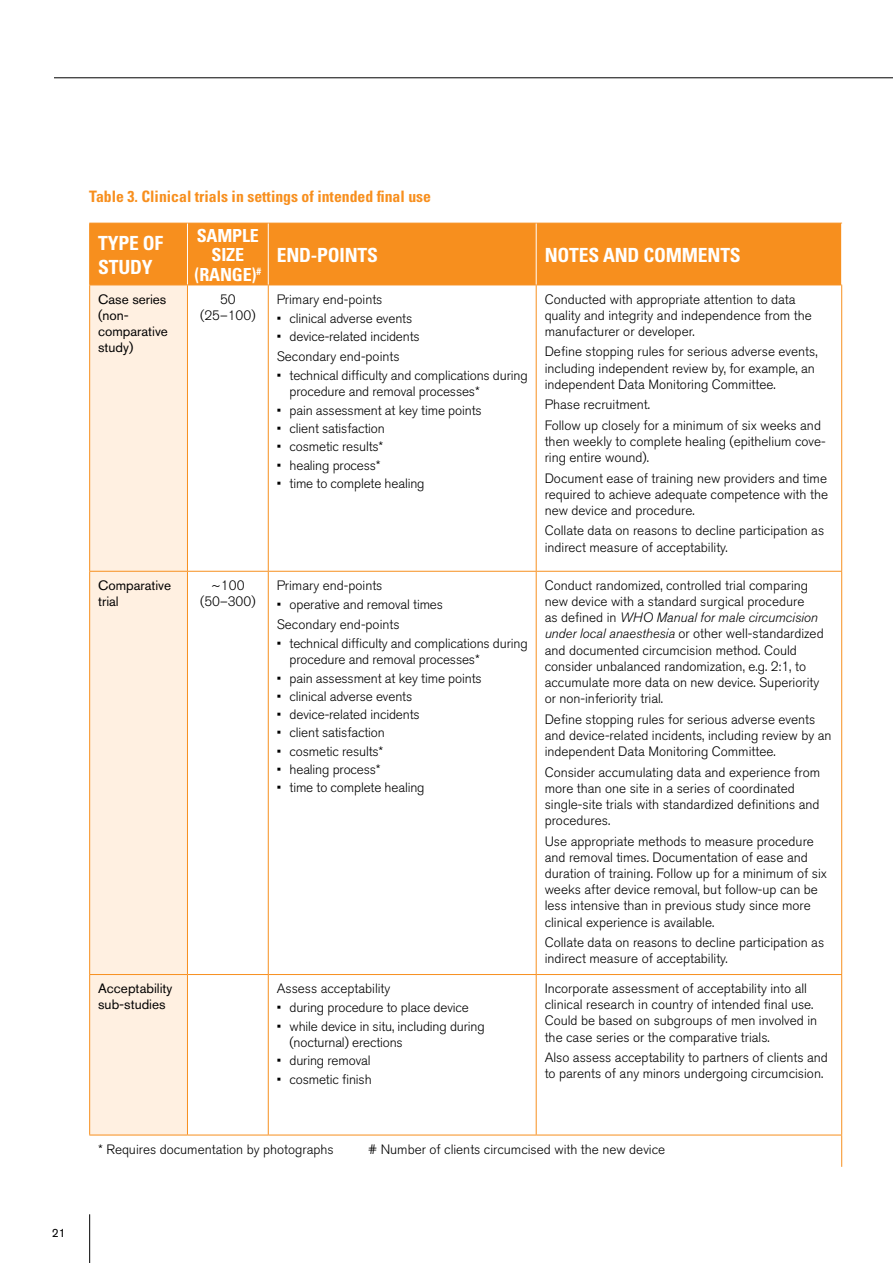
<style>
.page{position:relative;width:893px;height:1263px;background:#fff}
.page>*{position:absolute;margin:0;border:0;box-sizing:border-box;transform-origin:0 0}
.t1{font:700 condensed 19.5px/23.4px "Univers";letter-spacing:-.01em;color:#fff}
.t2{font:700 condensed 18px/19.5px "Univers";letter-spacing:-.01em;color:#fff;text-align:center}
.t3{font:700 condensed 15.75px "Univers";color:#f78f1e}
.t4{font:300 13.5px/16.2px "Akzidenz Grotesk BQ";color:#000}
.t5{font:13.5px/16.2px "Akzidenz Grotesk BQ";color:#000}
.t6{font:12px "Akzidenz Grotesk BQ";color:#000}
.s1{font-style:italic}
</style>
<div class="page">
<hr style="left:89px;top:1214px;width:1px;height:49px;background:#000">
<hr style="left:54px;top:78px;width:839px;height:1px;background:#000">
<div style="left:90px;top:224px;width:751px;height:61px;background:#f78f1e"></div>
<div style="left:90px;top:286px;width:97px;height:849px;background:#fff0e1"></div>
<hr style="left:268px;top:285px;width:1px;height:286px;background:#f78f1e">
<hr style="left:536px;top:285px;width:1px;height:286px;background:#f78f1e">
<hr style="left:841px;top:285px;width:1px;height:286px;background:#f78f1e">
<hr style="left:89px;top:571px;width:98px;height:1px;background:#f78f1e">
<hr style="left:187px;top:571px;width:81px;height:1px;background:#f78f1e">
<hr style="left:268px;top:571px;width:268px;height:1px;background:#f78f1e">
<hr style="left:268px;top:572px;width:1px;height:402px;background:#f78f1e">
<hr style="left:536px;top:571px;width:306px;height:1px;background:#f78f1e">
<hr style="left:536px;top:572px;width:1px;height:402px;background:#f78f1e">
<hr style="left:841px;top:572px;width:1px;height:402px;background:#f78f1e">
<hr style="left:89px;top:974px;width:98px;height:1px;background:#f78f1e">
<hr style="left:187px;top:974px;width:81px;height:1px;background:#f78f1e">
<hr style="left:268px;top:974px;width:268px;height:1px;background:#f78f1e">
<hr style="left:268px;top:975px;width:1px;height:160px;background:#f78f1e">
<hr style="left:536px;top:974px;width:306px;height:1px;background:#f78f1e">
<hr style="left:536px;top:975px;width:1px;height:160px;background:#f78f1e">
<hr style="left:841px;top:975px;width:1px;height:160px;background:#f78f1e">
<hr style="left:841px;top:1135px;width:1px;height:32px;background:#f78f1e">
<hr style="left:89px;top:223px;width:98px;height:1px;background:#f78f1e">
<hr style="left:89px;top:223px;width:1px;height:62px;background:#f78f1e">
<hr style="left:187px;top:223px;width:81px;height:1px;background:#f78f1e">
<hr style="left:268px;top:223px;width:268px;height:1px;background:#f78f1e">
<hr style="left:536px;top:223px;width:306px;height:1px;background:#f78f1e">
<hr style="left:187px;top:285px;width:81px;height:1px;background:#f78f1e">
<hr style="left:268px;top:285px;width:268px;height:1px;background:#f78f1e">
<hr style="left:536px;top:285px;width:306px;height:1px;background:#f78f1e">
<hr style="left:187px;top:1135px;width:81px;height:1px;background:#f78f1e">
<hr style="left:268px;top:1135px;width:268px;height:1px;background:#f78f1e">
<hr style="left:536px;top:1135px;width:306px;height:1px;background:#f78f1e">
<hr style="left:187px;top:223px;width:1px;height:62px;background:#fff">
<hr style="left:268px;top:223px;width:1px;height:62px;background:#fff">
<hr style="left:536px;top:223px;width:1px;height:62px;background:#fff">
<hr style="left:841px;top:223px;width:1px;height:62px;background:#fff">
<hr style="left:89px;top:285px;width:98px;height:1px;background:#f78f1e">
<hr style="left:89px;top:285px;width:1px;height:286px;background:#f78f1e">
<hr style="left:187px;top:285px;width:1px;height:286px;background:#f78f1e">
<hr style="left:89px;top:572px;width:1px;height:402px;background:#f78f1e">
<hr style="left:187px;top:572px;width:1px;height:402px;background:#f78f1e">
<hr style="left:89px;top:975px;width:1px;height:160px;background:#f78f1e">
<hr style="left:187px;top:975px;width:1px;height:160px;background:#f78f1e">
<hr style="left:89px;top:1135px;width:98px;height:1px;background:#f78f1e">
<p class="t3" style="left:89px;top:186px;width:343px">TABLE 3. CLINICAL TRIALS IN SETTINGS OF INTENDED FINAL USE</p>
<h1 class="t1" style="left:98px;top:231px;width:66px">TYPE OF<br>STUDY</h1>
<h2 class="t2" style="left:195px;top:225px;width:68px">SAMPLE<br>SIZE (RANGE)<sup>#</sup></h2>
<h1 class="t1" style="left:277px;top:243px;width:103px">END-POINTS</h1>
<h1 class="t1" style="left:545px;top:243px;width:198px">NOTES AND COMMENTS</h1>
<p class="t5" style="left:98px;top:291px;width:71px">Case series (non&shy;comparative study)</p>
<p class="t4" style="left:200px;top:291px;width:57px;text-align:center">50 (25–100)</p>
<p class="t4" style="left:277px;top:291px;width:107px">Primary end-points</p>
<p class="t4" style="left:277px;top:310px;width:137px">• clinical adverse events</p>
<p class="t4" style="left:277px;top:327px;width:144px;line-height:19.4px">• device-related incidents<br>Secondary end-points</p>
<p class="t4" style="left:290px;top:368px;width:240px;text-indent:-13px">• technical difficulty and complications during procedure and removal processes*</p>
<p class="t4" style="left:277px;top:402px;width:206px">• pain assessment at key time points</p>
<p class="t4" style="left:277px;top:420px;width:110px">• client satisfaction</p>
<p class="t4" style="left:277px;top:439px;width:108px">• cosmetic results*</p>
<p class="t4" style="left:277px;top:457px;width:105px">• healing process*</p>
<p class="t4" style="left:277px;top:475px;width:149px">• time to complete healing</p>
<p class="t5" style="left:98px;top:577px;width:75px">Comparative trial</p>
<p class="t4" style="left:200px;top:577px;width:57px;text-align:center">~100 (50–300)</p>
<p class="t4" style="left:277px;top:577px;width:107px">Primary end-points</p>
<p class="t4" style="left:277px;top:595px;width:168px;line-height:19.4px">• operative and removal times<br>Secondary end-points</p>
<p class="t4" style="left:290px;top:635px;width:240px;text-indent:-13px">• technical difficulty and complications during procedure and removal processes*</p>
<p class="t4" style="left:277px;top:670px;width:206px">• pain assessment at key time points</p>
<p class="t4" style="left:277px;top:688px;width:137px">• clinical adverse events</p>
<p class="t4" style="left:277px;top:707px;width:144px">• device-related incidents</p>
<p class="t4" style="left:277px;top:725px;width:110px">• client satisfaction</p>
<p class="t4" style="left:277px;top:743px;width:108px">• cosmetic results*</p>
<p class="t4" style="left:277px;top:762px;width:105px">• healing process*</p>
<p class="t4" style="left:277px;top:780px;width:149px">• time to complete healing</p>
<p class="t5" style="left:98px;top:980px;width:76px">Acceptability sub-studies</p>
<p class="t4" style="left:277px;top:980px;width:115px">Assess acceptability</p>
<p class="t4" style="left:277px;top:1000px;width:194px">• during procedure to place device</p>
<p class="t4" style="left:290px;top:1018px;width:197px;text-indent:-13px">• while device in situ, including during (nocturnal) erections</p>
<p class="t4" style="left:277px;top:1053px;width:95px">• during removal</p>
<p class="t4" style="left:277px;top:1071px;width:96px">• cosmetic finish</p>
<p class="t4" style="left:545px;top:291px;width:269px">Conducted with appropriate attention to data quality and integrity and independence from the manufacturer or developer.</p>
<p class="t4" style="left:545px;top:344px;width:274px">Define stopping rules for serious adverse events, including independent review by, for example, an independent Data Monitoring Committee.</p>
<p class="t4" style="left:545px;top:395px;width:278px;line-height:20.4px">Phase recruitment.<br>Follow up closely for a minimum of six weeks and</p>
<p class="t4" style="left:545px;top:433px;width:283px">then weekly to complete healing (epithelium cove&shy;ring entire wound).</p>
<p class="t4" style="left:545px;top:470px;width:285px;text-align:justify">Document ease of training new providers and time required to achieve adequate competence with the new device and procedure.</p>
<p class="t4" style="left:545px;top:523px;width:281px">Collate data on reasons to decline participation as indirect measure of acceptability.</p>
<p class="t4" style="left:545px;top:577px;width:280px">Conduct randomized, controlled trial comparing new device with a standard surgical procedure<br>as defined in <span class="s1">WHO Manual for male circumcision under local anaesthesia</span> or other well-standardized and documented circumcision method. Could consider unbalanced randomization, e.g. 2:1, to accumulate more data on new device. Superiority or non-inferiority trial.</p>
<p class="t4" style="left:545px;top:711px;width:288px">Define stopping rules for serious adverse events and device-related incidents, including review by an independent Data Monitoring Committee.</p>
<p class="t4" style="left:545px;top:764px;width:277px">Consider accumulating data and experience from more than one site in a series of coordinated single-site trials with standardized definitions and procedures.</p>
<p class="t4" style="left:545px;top:833px;width:284px">Use appropriate methods to measure procedure and removal times. Documentation of ease and duration of training. Follow up for a minimum of six weeks after device removal, but follow-up can be less intensive than in previous study since more clinical experience is available.</p>
<p class="t4" style="left:545px;top:934px;width:281px">Collate data on reasons to decline participation as indirect measure of acceptability.</p>
<p class="t4" style="left:545px;top:980px;width:274px">Incorporate assessment of acceptability into all clinical research in country of intended final use.<br>Could be based on subgroups of men involved in the case series or the comparative trials.</p>
<p class="t4" style="left:545px;top:1049px;width:285px">Also assess acceptability to partners of clients and to parents of any minors undergoing circumcision.</p>
<p class="t4" style="left:98px;top:1141px;width:237px">* Requires documentation by photographs</p>
<p class="t4" style="left:368px;top:1141px;width:299px"># Number of clients circumcised with the new device</p>
<p class="t6" style="left:52px;top:1225px;width:15px">21</p>
</div>
